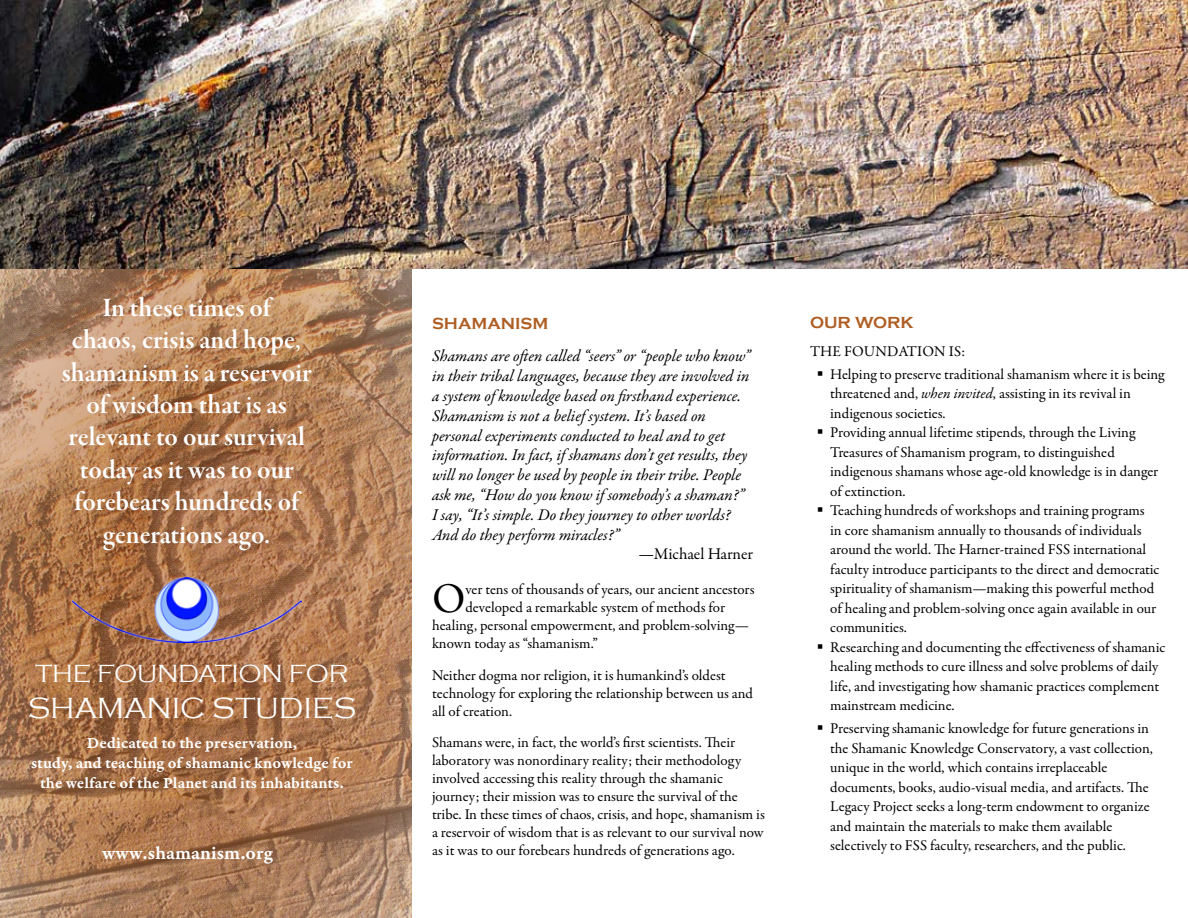
<style>
.page{position:relative;width:1188px;height:918px;background:#fff}
.page>*{position:absolute;margin:0;border:0;box-sizing:border-box;transform-origin:0 0}
.t1{font:42.75px "Garamond Premr Pro";color:#000}
.t2{font:300 30px "Copperplate Gothic";color:#fff}
.t3{font:27px/32.4px "Garamond Premr Pro Smbd Subh";color:#fff;text-align:center}
.t4{font:300 25.5px "Copperplate Gothic";letter-spacing:-.01em;color:#fff}
.t5{font:19.5px "Garamond Premr Pro Smbd Capt";color:#fff}
.t6{font:italic 16.5px/19.8px "Garamond Premr Pro";color:#000}
.t7{font:16.5px/19.8px "Garamond Premr Pro Smbd Capt";letter-spacing:-.005em;color:#fff;text-align:center}
.t8{font:700 16.5px "Copperplate Gothic";color:#af5e23}
.t9{font:16.5px "Garamond Premr Pro";letter-spacing:-.005em;color:#000}
.t10{font:15px/19.5px "Garamond Premr Pro";color:#000}
.s1{font-style:italic}
</style>
<div class="page">
<img style="left:0;top:269px;width:412px;height:649px">
<img style="left:72px;top:577px;width:230px;height:65px">
<img style="left:0;top:0;width:1188px;height:268px">
<h3 class="t3" style="left:62px;top:292px;width:251px">In these times of<br>chaos, crisis and hope, shamanism is a reservoir of wisdom that is as relevant to our survival today as it was to our forebears hundreds of generations ago.</h3>
<h3 class="t4" style="left:36px;top:660px;width:314px">THE FOUNDATION FOR</h3>
<h2 class="t2" style="left:28px;top:692px;width:330px">SHAMANIC STUDIES</h2>
<p class="t7" style="left:31px;top:734px;width:323px">Dedicated to the preservation,<br>study, and teaching of shamanic knowledge for the welfare of the Planet and its inhabitants.</p>
<h3 class="t5" style="left:102px;top:842px;width:172px">www.shamanism.org</h3>
<p class="t8" style="left:432px;top:314px;width:118px">SHAMANISM</p>
<p class="t6" style="left:432px;top:347px;width:320px">Shamans are often called “seers” or “people who know” in their tribal languages, because they are involved in a system of knowledge based on firsthand experience.<br>Shamanism is not a belief system. It’s based on personal experiments conducted to heal and to get information. In fact, if shamans don’t get results, they will no longer be used by people in their tribe. People ask me, “How do you know if somebody’s a shaman?” I say, “It’s simple. Do they journey to other worlds?<br>And do they perform miracles?”</p>
<p class="t9" style="left:639px;top:544px;width:116px">—Michael Harner</p>
<h1 class="t1" style="left:432px;top:573px;width:35px">O</h1>
<p class="t10" style="left:465px;top:580px;width:291px">ver tens of thousands of years, our ancient ancestors</p>
<p class="t10" style="left:465px;top:598px;width:261px">developed a remarkable system of methods for</p>
<p class="t10" style="left:432px;top:616px;width:319px">healing, personal empowerment, and problem-solving—</p>
<p class="t10" style="left:432px;top:634px;width:168px">known today as “shamanism.”</p>
<p class="t10" style="left:432px;top:667px;width:323px;line-height:18px">Neither dogma nor religion, it is humankind’s oldest technology for exploring the relationship between us and all of creation.</p>
<p class="t10" style="left:432px;top:734px;width:334px;line-height:18px">Shamans were, in fact, the world’s first scientists. Their laboratory was nonordinary reality; their methodology involved accessing this reality through the shamanic journey; their mission was to ensure the survival of the tribe. In these times of chaos, crisis, and hope, shamanism is a reservoir of wisdom that is as relevant to our survival now as it was to our forebears hundreds of generations ago.</p>
<p class="t8" style="left:810px;top:313px;width:105px">OUR WORK</p>
<p class="t10" style="left:810px;top:342px;width:157px">THE FOUNDATION IS:</p>
<p class="t10" style="left:830px;top:365px;width:336px;text-indent:-14px">▪ Helping to preserve traditional shamanism where it is being threatened and, <span class="s1">when invited</span>, assisting in its revival in indigenous societies.</p>
<p class="t10" style="left:830px;top:423px;width:330px;text-indent:-14px">▪ Providing annual lifetime stipends, through the Living Treasures of Shamanism program, to distinguished indigenous shamans whose age-old knowledge is in danger of extinction.</p>
<p class="t10" style="left:830px;top:501px;width:331px;text-indent:-14px">▪ Teaching hundreds of workshops and training programs in core shamanism annually to thousands of individuals around the world. The Harner-trained FSS international faculty introduce participants to the direct and democratic spirituality of shamanism—making this powerful method of healing and problem-solving once again available in our communities.</p>
<p class="t10" style="left:830px;top:638px;width:337px;text-indent:-14px">▪ Researching and documenting the effectiveness of shamanic healing methods to cure illness and solve problems of daily life, and investigating how shamanic practices complement mainstream medicine.</p>
<p class="t10" style="left:830px;top:719px;width:324px;text-indent:-14px">▪ Preserving shamanic knowledge for future generations in the Shamanic Knowledge Conservatory, a vast collection, unique in the world, which contains irreplaceable documents, books, audio-visual media, and artifacts. The Legacy Project seeks a long-term endowment to organize and maintain the materials to make them available selectively to FSS faculty, researchers, and the public.</p>
</div>
